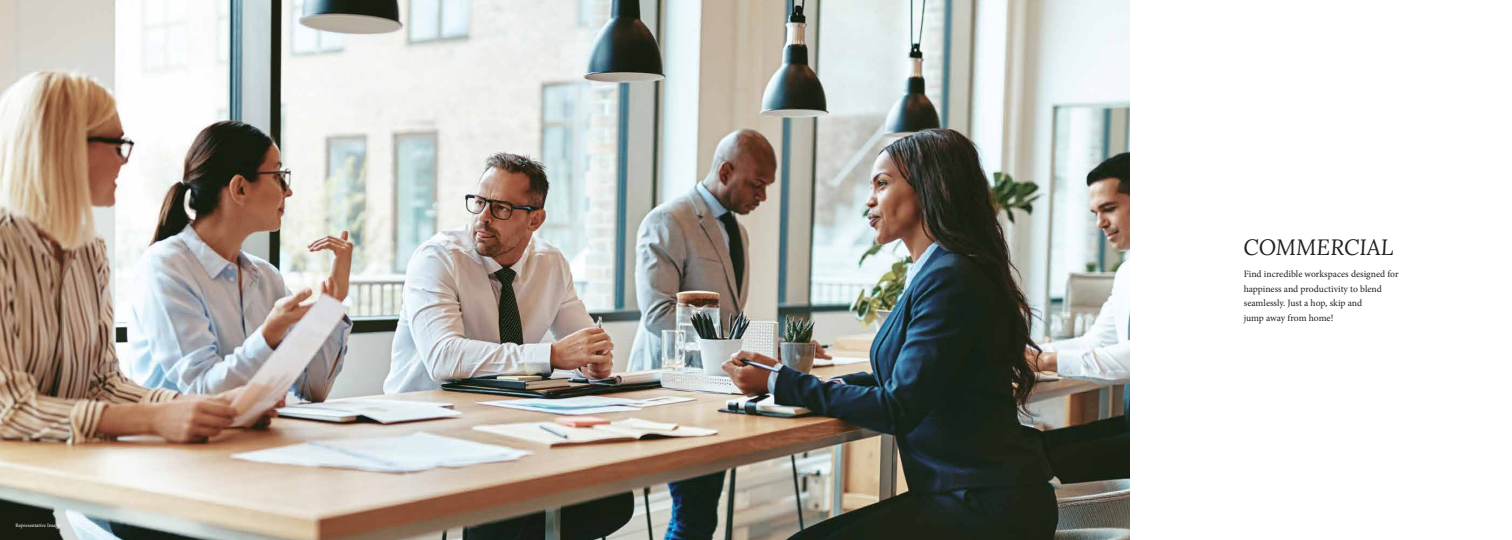
<style>
.page{position:relative;width:1512px;height:540px;background:#fff}
.page>*{position:absolute;margin:0;border:0;box-sizing:border-box;transform-origin:0 0}
.t1{font:italic 22.2px "Lora";color:#231f20}
.t2{font:9.68px/14.5px "Minion Pro";letter-spacing:-.005em;color:#231f20}
.t3{font:5.25px "Minion Pro";letter-spacing:-.005em;color:#fff}
</style>
<div class="page">
<img style="left:0;top:0;width:1129px;height:540px">
<p class="t3" style="left:15px;top:521px;width:46px">Representative Image</p>
<h1 class="t1" style="left:1244px;top:232px;width:152px">COMMERCIAL</h1>
<p class="t2" style="left:1244px;top:267px;width:156px">Find incredible workspaces designed for happiness and productivity to blend seamlessly. Just a hop, skip and<br>jump away from home!</p>
</div>
